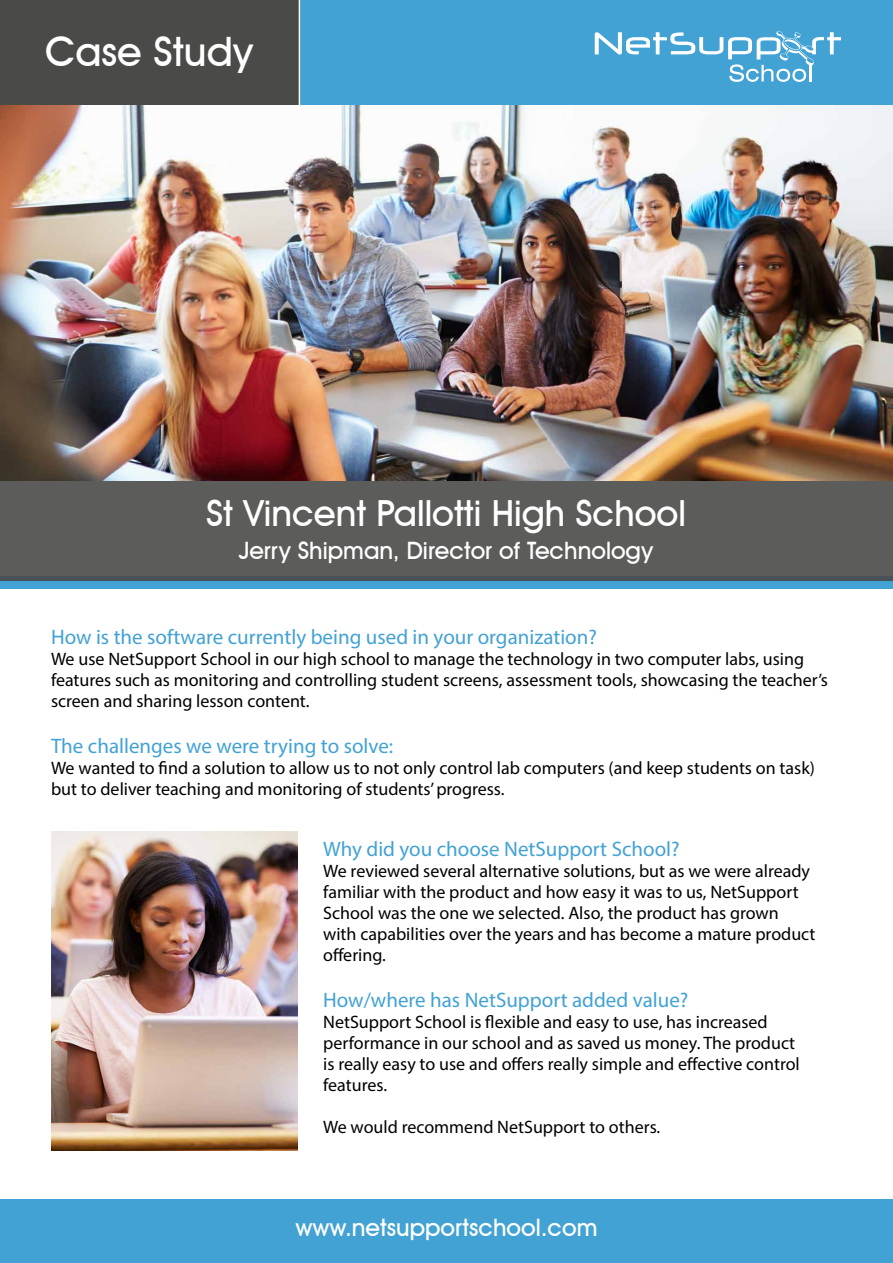
<style>
.page{position:relative;width:893px;height:1263px;background:#fff}
.page>*{position:absolute;margin:0;border:0;box-sizing:border-box;transform-origin:0 0}
.t1{font:500 40.5px "Avant Garde IT Cby BT";color:#fff}
.t2{font:500 36px "Avant Garde IT Cby BT";color:#fff}
.t3{font:500 24px "Avant Garde IT Cby BT";color:#fff}
.t4{font:21px "Myriad Pro";color:#42a2d4}
.t5{font:18px/21px "Myriad Pro";color:#000}
</style>
<div class="page">
<div style="left:0;top:0;width:893px;height:106px;background:#42a2d4"></div>
<div style="left:0;top:1199px;width:893px;height:64px;background:#42a2d4"></div>
<svg style="left:595px;top:30px;width:246px;height:52px"></svg>
<div style="left:0;top:0;width:299px;height:106px;background:#4a4a49"></div>
<div style="left:0;top:576px;width:893px;height:13px;background:#42a2d4"></div>
<div style="left:0;top:480px;width:893px;height:100px;background:#5c5c5b"></div>
<hr style="left:299px;top:0;width:1px;height:111px;background:#fff">
<img style="left:0;top:106px;width:893px;height:374px">
<img style="left:51px;top:831px;width:247px;height:319px">
<h1 class="t1" style="left:45px;top:27px;width:210px">Case Study</h1>
<h2 class="t2" style="left:206px;top:491px;width:481px">St Vincent Pallotti High School</h2>
<h3 class="t3" style="left:239px;top:536px;width:416px">Jerry Shipman, Director of Technology</h3>
<p class="t4" style="left:51px;top:624px;width:547px">How is the software currently being used in your organization?</p>
<p class="t5" style="left:51px;top:648px;width:778px">We use NetSupport School in our high school to manage the technology in two computer labs, using features such as monitoring and controlling student screens, assessment tools, showcasing the teacher’s screen and sharing lesson content.</p>
<p class="t4" style="left:51px;top:733px;width:344px">The challenges we were trying to solve:</p>
<p class="t5" style="left:51px;top:757px;width:765px">We wanted to find a solution to allow us to not only control lab computers (and keep students on task) but to deliver teaching and monitoring of students’ progress.</p>
<p class="t4" style="left:323px;top:836px;width:358px">Why did you choose NetSupport School?</p>
<p class="t5" style="left:323px;top:860px;width:494px">We reviewed several alternative solutions, but as we were already familiar with the product and how easy it was to us, NetSupport School was the one we selected. Also, the product has grown with capabilities over the years and has become a mature product offering.</p>
<p class="t4" style="left:323px;top:987px;width:367px">How/where has NetSupport added value?</p>
<p class="t5" style="left:323px;top:1011px;width:478px">NetSupport School is flexible and easy to use, has increased performance in our school and as saved us money. The product is really easy to use and offers really simple and effective control features.</p>
<p class="t5" style="left:323px;top:1116px;width:339px">We would recommend NetSupport to others.</p>
<h3 class="t3" style="left:295px;top:1212px;width:304px">www.netsupportschool.com</h3>
</div>
